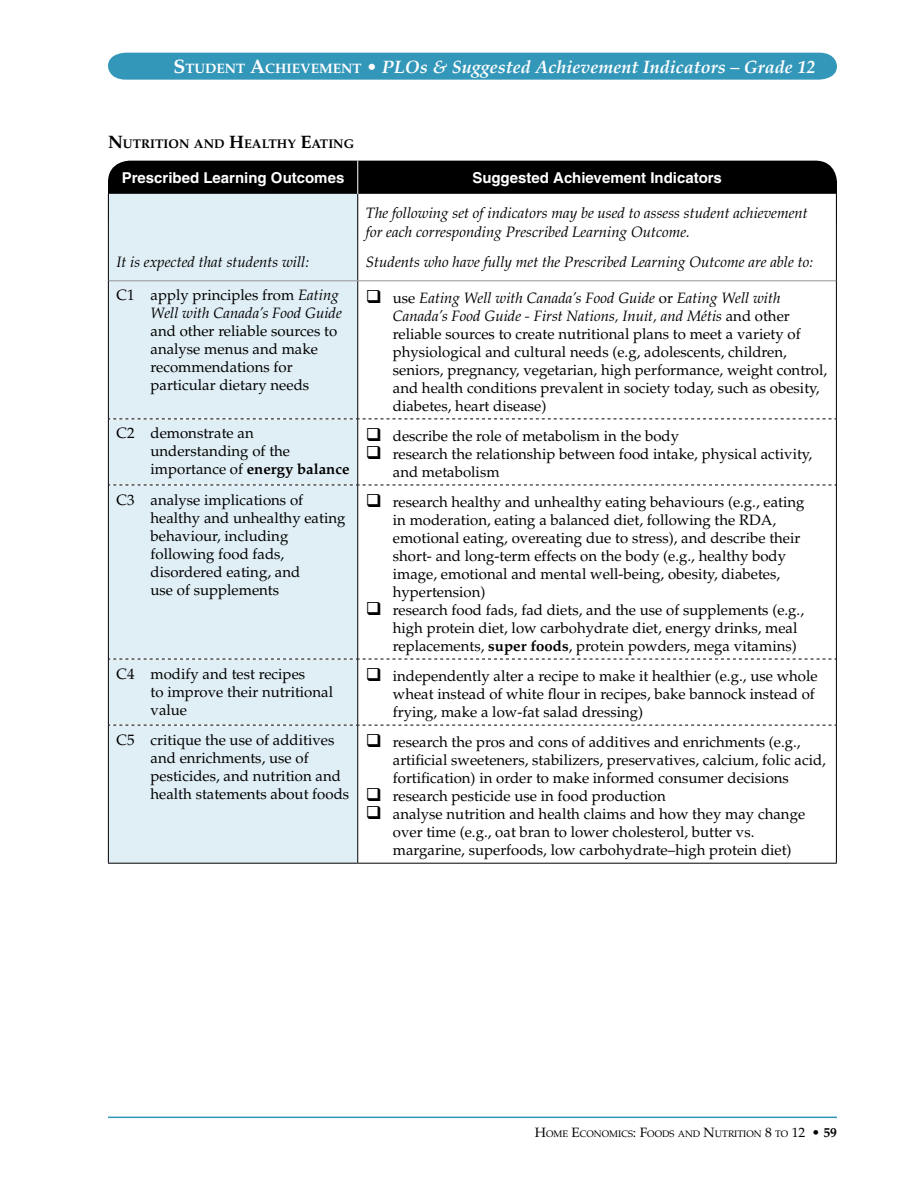
<style>
.page{position:relative;width:918px;height:1188px;background:#fff}
.page>*{position:absolute;margin:0;border:0;box-sizing:border-box;transform-origin:0 0}
.t1{font:italic 700 18px "Palatino";color:#fff}
.t2{font:15px/18px "Palatino";color:#000}
.t3{font:italic 15px/19.5px "Palatino";color:#000}
.t4{font:700 15px "Helvetica";color:#fff}
.t5{font:700 12.6px "Palatino";color:#000}
.t6{font:9.45px "Palatino";color:#000}
.s1{font-style:normal;font-size:19.5px}
.s2{font-style:normal;font-size:13.65px}
.s3{font-style:normal}
.s4{font-size:18px}
.s5{font-style:italic}
.s6{font-weight:700}
.s7{font-size:13.5px}
.s8{font-weight:700;font-size:13.5px}
</style>
<div class="page">
<div style="left:108px;top:53px;width:729px;height:27px;background:#3397b9"></div>
<hr style="left:108px;top:1117px;width:729px;height:1px;background:#3397b9">
<div style="left:108px;top:161px;width:729px;height:78px;background:#000;border-radius:22px"></div>
<div style="left:109px;top:194px;width:248px;height:669px;background:#e0eff5"></div>
<svg style="left:358px;top:194px;width:478px;height:669px"></svg>
<hr style="left:108px;top:863px;width:250px;height:1px;background:#000">
<hr style="left:358px;top:863px;width:479px;height:1px;background:#000">
<svg style="left:109px;top:419px;width:727px;height:1px"></svg>
<svg style="left:109px;top:485px;width:727px;height:1px"></svg>
<svg style="left:109px;top:659px;width:727px;height:1px"></svg>
<svg style="left:109px;top:725px;width:727px;height:1px"></svg>
<hr style="left:108px;top:194px;width:1px;height:87px;background:#000">
<hr style="left:357px;top:194px;width:1px;height:86px;background:#000">
<hr style="left:836px;top:194px;width:1px;height:87px;background:#000">
<hr style="left:109px;top:280px;width:249px;height:1px;background:#939598">
<hr style="left:358px;top:280px;width:478px;height:1px;background:#939598">
<hr style="left:357px;top:161px;width:1px;height:33px;background:#fff">
<hr style="left:108px;top:281px;width:1px;height:138px;background:#000">
<hr style="left:357px;top:281px;width:1px;height:138px;background:#000">
<hr style="left:836px;top:281px;width:1px;height:138px;background:#000">
<hr style="left:108px;top:419px;width:1px;height:66px;background:#000">
<hr style="left:357px;top:419px;width:1px;height:66px;background:#000">
<hr style="left:836px;top:419px;width:1px;height:66px;background:#000">
<hr style="left:108px;top:485px;width:1px;height:174px;background:#000">
<hr style="left:357px;top:485px;width:1px;height:174px;background:#000">
<hr style="left:836px;top:485px;width:1px;height:174px;background:#000">
<hr style="left:108px;top:659px;width:1px;height:66px;background:#000">
<hr style="left:357px;top:659px;width:1px;height:66px;background:#000">
<hr style="left:836px;top:659px;width:1px;height:66px;background:#000">
<hr style="left:108px;top:725px;width:1px;height:138px;background:#000">
<hr style="left:357px;top:725px;width:1px;height:138px;background:#000">
<hr style="left:836px;top:725px;width:1px;height:138px;background:#000">
<p class="t1" style="left:173px;top:57px;width:643px"><span class="s1">S</span> <span class="s2">TUDENT</span> <span class="s1">A</span><span class="s2">CHIEVEMENT</span> <span class="s3">•</span> PLOs &amp; Suggested Achievement Indicators – Grade 12</p>
<p class="t5" style="left:108px;top:137px;width:248px"><span class="s4">N</span>UTRITION AND <span class="s4">H</span>EALTHY <span class="s4">E</span>ATING</p>
<p class="t4" style="left:122px;top:169px;width:224px">Prescribed Learning Outcomes</p>
<p class="t4" style="left:472px;top:169px;width:251px">Suggested Achievement Indicators</p>
<p class="t3" style="left:116px;top:253px;width:194px">It is expected that students will:</p>
<p class="t3" style="left:116px;top:287px;width:227px;line-height:18px;text-align:right"><span class="s3">C1 apply principles from</span> Eating<br>Well with Canada’s Food Guide</p>
<p class="t2" style="left:151px;top:323px;width:188px">and other reliable sources to analyse menus and make recommendations for particular dietary needs</p>
<p class="t3" style="left:366px;top:203px;width:444px">The following set of indicators may be used to assess student achievement for each corresponding Prescribed Learning Outcome.</p>
<p class="t3" style="left:366px;top:253px;width:449px">Students who have fully met the Prescribed Learning Outcome are able to:</p>
<p class="t2" style="left:393px;top:289px;width:436px;text-indent:-27px">❑ use <span class="s5">Eating Well with Canada’s Food Guide</span> or <span class="s5">Eating Well with Canada’s Food Guide - First Nations, Inuit, and Métis</span> and other reliable sources to create nutritional plans to meet a variety of physiological and cultural needs (e.g, adolescents, children, seniors, pregnancy, vegetarian, high performance, weight control, and health conditions prevalent in society today, such as obesity, diabetes, heart disease)</p>
<p class="t2" style="left:151px;top:425px;width:201px;text-indent:-34px">C2 demonstrate an understanding of the importance of <span class="s6">ENERGY BALANCE</span></p>
<p class="t2" style="left:366px;top:427px;width:315px">❑ describe the role of metabolism in the body</p>
<p class="t2" style="left:393px;top:445px;width:421px;text-indent:-27px">❑ research the relationship between food intake, physical activity, and metabolism</p>
<p class="t2" style="left:151px;top:491px;width:196px;text-indent:-34px">C3 analyse implications of healthy and unhealthy eating behaviour, including following food fads, disordered eating, and<br>use of supplements</p>
<p class="t2" style="left:393px;top:493px;width:413px;text-indent:-27px">❑ research healthy and unhealthy eating behaviours (e.g., eating in moderation, eating a balanced diet, following the RDA, emotional eating, overeating due to stress), and describe their short- and long-term effects on the body (e.g., healthy body image, emotional and mental well-being, obesity, diabetes, hypertension)</p>
<p class="t2" style="left:393px;top:601px;width:413px;text-indent:-27px">❑ research food fads, fad diets, and the use of supplements (e.g., high protein diet, low carbohydrate diet, energy drinks, meal replacements, <span class="s6">SUPER FOODS</span>, protein powders, mega vitamins)</p>
<p class="t2" style="left:151px;top:665px;width:184px;text-indent:-34px">C4 modify and test recipes<br>to improve their nutritional value</p>
<p class="t2" style="left:393px;top:667px;width:426px;text-indent:-27px">❑ independently alter a recipe to make it healthier (e.g., use whole wheat instead of white flour in recipes, bake bannock instead of frying, make a low-fat salad dressing)</p>
<p class="t2" style="left:151px;top:731px;width:200px;text-indent:-34px">C5 critique the use of additives and enrichments, use of pesticides, and nutrition and health statements about foods</p>
<p class="t2" style="left:393px;top:733px;width:435px;text-indent:-27px">❑ research the pros and cons of additives and enrichments (e.g., artificial sweeteners, stabilizers, preservatives, calcium, folic acid, fortification) in order to make informed consumer decisions</p>
<p class="t2" style="left:366px;top:787px;width:302px">❑ research pesticide use in food production</p>
<p class="t2" style="left:393px;top:805px;width:414px;text-indent:-27px">❑ analyse nutrition and health claims and how they may change over time (e.g., oat bran to lower cholesterol, butter vs. margarine, superfoods, low carbohydrate–high protein diet)</p>
<p class="t6" style="left:535px;top:1128px;width:304px"><span class="s7">H</span>ome <span class="s7">E</span>conomics<span class="s7">: F</span>oods and <span class="s7">N</span>utrition <span class="s7">8</span> to <span class="s7">12</span> <span class="s8">• 59</span></p>
</div>
